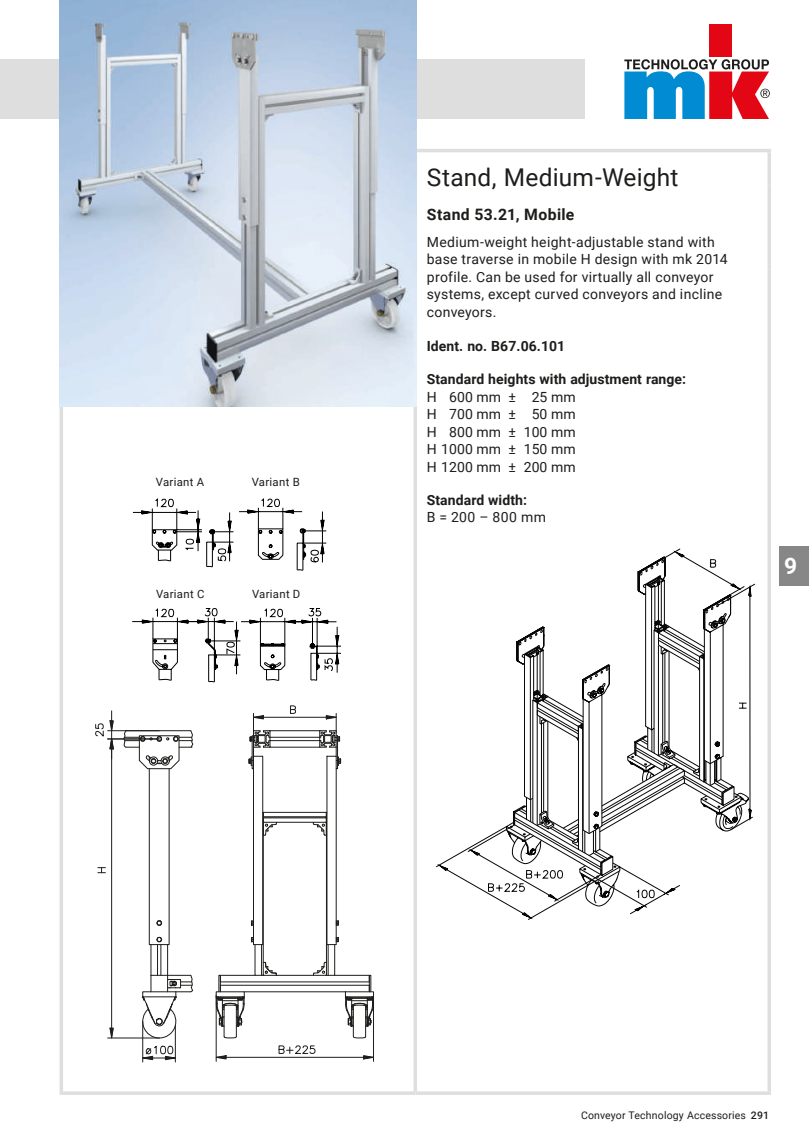
<style>
.page{position:relative;width:809px;height:1141px;background:#fff}
.page>*{position:absolute;margin:0;border:0;box-sizing:border-box;transform-origin:0 0}
.t1{font:24.5px "Roboto";letter-spacing:.01em;color:#1d1d1b}
.t2{font:700 22.75px "Roboto";color:#fff}
.t3{font:700 15.75px "Roboto";letter-spacing:.025em;color:#1d1d1b}
.t4{font:14px/17.5px "Roboto";letter-spacing:.02em;color:#1d1d1b}
.t5{font:700 14px "Roboto";letter-spacing:.005em;color:#1d1d1b}
.t6{font:11.38px "Roboto";letter-spacing:.03em;color:#1d1d1b}
.t7{font:10.5px "Roboto";letter-spacing:.015em;color:#1d1d1b}
.t8{font:500 10.5px "Roboto";color:#1d1d1b}
</style>
<div class="page">
<div style="left:0;top:60px;width:585px;height:59px;background:#dfdede"></div>
<hr style="left:415px;top:149px;width:356px;height:3px;background:#dfdede">
<svg style="left:767px;top:152px;width:4px;height:33px"></svg>
<svg style="left:767px;top:185px;width:4px;height:35px"></svg>
<svg style="left:767px;top:220px;width:4px;height:50px"></svg>
<hr style="left:60px;top:270px;width:3px;height:821px;background:#dfdede">
<svg style="left:413px;top:407px;width:4px;height:684px;fill:#dfdede"></svg>
<svg style="left:767px;top:270px;width:4px;height:821px;fill:#dfdede"></svg>
<hr style="left:60px;top:1091px;width:355px;height:4px;background:#dfdede">
<hr style="left:415px;top:1091px;width:356px;height:4px;background:#dfdede">
<div style="left:709px;top:25px;width:23px;height:32px;background:#e30614"></div>
<svg style="left:624px;top:59px;width:145px;height:60px"></svg>
<div style="left:779px;top:546px;width:30px;height:39px;background:#878787"></div>
<img style="left:60px;top:0;width:357px;height:407px">
<svg style="left:333px;top:621px;width:7px;height:52px"></svg>
<svg style="left:133px;top:498px;width:200px;height:185px"></svg>
<svg style="left:436px;top:549px;width:319px;height:371px"></svg>
<svg style="left:487px;top:559px;width:260px;height:333px"></svg>
<svg style="left:635px;top:888px;width:20px;height:11px"></svg>
<hr style="left:161px;top:945px;width:1px;height:30px;background:#1d1d1b">
<hr style="left:157px;top:945px;width:1px;height:30px;background:#1d1d1b">
<hr style="left:151px;top:945px;width:1px;height:30px;background:#1d1d1b">
<hr style="left:167px;top:945px;width:1px;height:30px;background:#1d1d1b">
<hr style="left:236px;top:1006px;width:1px;height:31px;background:#1d1d1b">
<hr style="left:224px;top:1006px;width:1px;height:31px;background:#1d1d1b">
<svg style="left:224px;top:1036px;width:13px;height:2px"></svg>
<hr style="left:353px;top:1006px;width:1px;height:31px;background:#1d1d1b">
<hr style="left:365px;top:1006px;width:1px;height:31px;background:#1d1d1b">
<svg style="left:353px;top:1036px;width:13px;height:2px"></svg>
<hr style="left:108px;top:1038px;width:51px;height:1px;background:#1d1d1b">
<hr style="left:111px;top:749px;width:1px;height:279px;background:#1d1d1b">
<svg style="left:110px;top:1028px;width:4px;height:11px"></svg>
<hr style="left:108px;top:739px;width:51px;height:1px;background:#1d1d1b">
<hr style="left:108px;top:730px;width:51px;height:1px;background:#1d1d1b">
<svg style="left:110px;top:711px;width:4px;height:48px"></svg>
<hr style="left:216px;top:995px;width:1px;height:66px;background:#1d1d1b">
<hr style="left:373px;top:995px;width:1px;height:66px;background:#1d1d1b">
<hr style="left:226px;top:1057px;width:137px;height:1px;background:#1d1d1b">
<svg style="left:215px;top:1055px;width:11px;height:4px"></svg>
<svg style="left:363px;top:1055px;width:10px;height:4px"></svg>
<svg style="left:123px;top:730px;width:70px;height:215px"></svg>
<svg style="left:141px;top:975px;width:52px;height:63px"></svg>
<hr style="left:142px;top:1021px;width:1px;height:41px;background:#1d1d1b">
<hr style="left:175px;top:1026px;width:1px;height:36px;background:#1d1d1b">
<svg style="left:216px;top:705px;width:158px;height:322px"></svg>
<svg style="left:278px;top:1045px;width:38px;height:9px"></svg>
<svg style="left:95px;top:723px;width:9px;height:14px"></svg>
<svg style="left:98px;top:867px;width:7px;height:6px"></svg>
<svg style="left:142px;top:1044px;width:34px;height:16px"></svg>
<p class="t6" style="left:156px;top:474px;width:50px">Variant A</p>
<p class="t6" style="left:252px;top:474px;width:50px">Variant B</p>
<p class="t6" style="left:156px;top:586px;width:50px">Variant C</p>
<p class="t6" style="left:252px;top:586px;width:50px">Variant D</p>
<h1 class="t1" style="left:427px;top:160px;width:253px">Stand, Medium-Weight</h1>
<p class="t3" style="left:427px;top:203px;width:149px">Stand 53.21, Mobile</p>
<p class="t4" style="left:427px;top:233px;width:302px">Medium-weight height-adjustable stand with base traverse in mobile H design with mk 2014 profile. Can be used for virtually all conveyor systems, except curved conveyors and incline conveyors.</p>
<p class="t5" style="left:427px;top:336px;width:140px">Ident. no. B67.06.101</p>
<p class="t5" style="left:427px;top:370px;width:261px">Standard heights with adjustment range:</p>
<p class="t4" style="left:427px;top:388px;width:150px;text-align:justify">H 600 mm ± 25 mm H 700 mm ± 50 mm H 800 mm ± 100 mm H 1000 mm ± 150 mm H 1200 mm ± 200 mm</p>
<p class="t5" style="left:427px;top:490px;width:102px">Standard width:</p>
<p class="t4" style="left:427px;top:507px;width:121px">B = 200 – 800 mm</p>
<h2 class="t2" style="left:784px;top:550px;width:15px">9</h2>
<p class="t7" style="left:581px;top:1108px;width:166px">Conveyor Technology Accessories</p>
<p class="t8" style="left:750px;top:1108px;width:20px">291</p>
</div>
